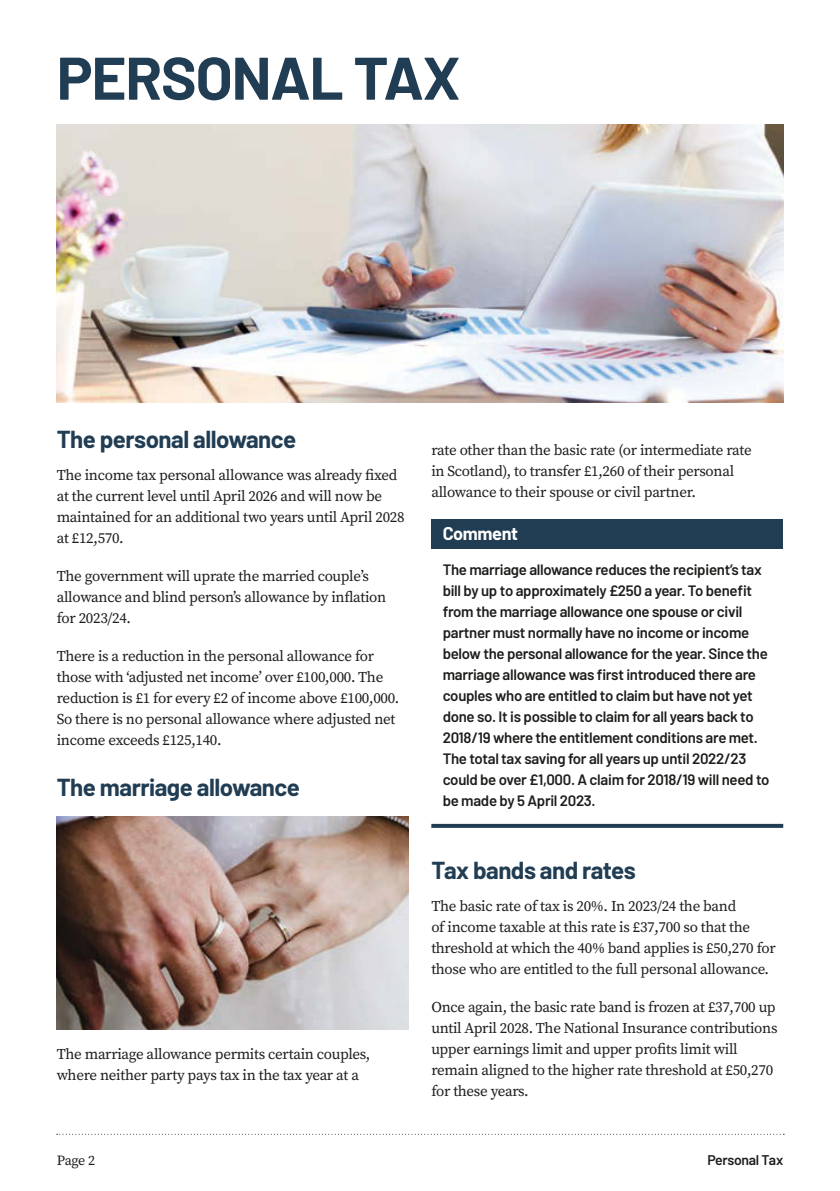
<style>
.page{position:relative;width:840px;height:1191px;background:#fff}
.page>*{position:absolute;margin:0;border:0;box-sizing:border-box;transform-origin:0 0}
.t1{font:700 60px "Barlow";letter-spacing:-.02em;color:#213d53}
.t2{font:700 24px "Barlow";letter-spacing:-.02em;color:#213d53}
.t3{font:700 18px "Barlow";letter-spacing:-.02em;color:#fff}
.t4{font:15px/21px "Source Serif Pro";letter-spacing:-.02em;color:#1d1d1b}
.t5{font:600 15px/21px "Barlow";letter-spacing:-.02em;color:#1d1d1b}
.t6{font:600 14px "Barlow";letter-spacing:-.02em;color:#1d1d1b}
.t7{font:14px "Source Serif Pro";color:#1d1d1b}
</style>
<div class="page">
<svg style="left:57px;top:1133px;width:724px;height:1px"></svg>
<img style="left:57px;top:125px;width:725px;height:278px">
<div style="left:431px;top:519px;width:351px;height:29px;background:#213d53"></div>
<svg style="left:431px;top:824px;width:351px;height:4px"></svg>
<img style="left:57px;top:816px;width:351px;height:213px">
<h1 class="t1" style="left:57px;top:34px;width:405px">PERSONAL TAX</h1>
<h2 class="t2" style="left:57px;top:421px;width:241px">The personal allowance</h2>
<p class="t4" style="left:57px;top:464px;width:349px">The income tax personal allowance was already fixed at the current level until April 2026 and will now be maintained for an additional two years until April 2028 at £12,570.</p>
<p class="t4" style="left:57px;top:565px;width:331px">The government will uprate the married couple’s allowance and blind person’s allowance by inflation for 2023/24.</p>
<p class="t4" style="left:57px;top:645px;width:344px">There is a reduction in the personal allowance for those with ‘adjusted net income’ over £100,000. The reduction is £1 for every £2 of income above £100,000.<br>So there is no personal allowance where adjusted net income exceeds £125,140.</p>
<h2 class="t2" style="left:57px;top:769px;width:244px">The marriage allowance</h2>
<p class="t4" style="left:57px;top:1043px;width:315px">The marriage allowance permits certain couples, where neither party pays tax in the tax year at a</p>
<p class="t4" style="left:431px;top:439px;width:322px">rate other than the basic rate (or intermediate rate in Scotland), to transfer £1,260 of their personal allowance to their spouse or civil partner.</p>
<p class="t3" style="left:442px;top:520px;width:77px">Comment</p>
<p class="t5" style="left:442px;top:558px;width:328px">The marriage allowance reduces the recipient’s tax bill by up to approximately £250 a year. To benefit from the marriage allowance one spouse or civil partner must normally have no income or income below the personal allowance for the year. Since the marriage allowance was first introduced there are couples who are entitled to claim but have not yet done so. It is possible to claim for all years back to 2018/19 where the entitlement conditions are met.<br>The total tax saving for all years up until 2022/23 could be over £1,000. A claim for 2018/19 will need to be made by 5 April 2023.</p>
<h2 class="t2" style="left:431px;top:852px;width:206px">Tax bands and rates</h2>
<p class="t4" style="left:431px;top:895px;width:346px">The basic rate of tax is 20%. In 2023/24 the band<br>of income taxable at this rate is £37,700 so that the threshold at which the 40% band applies is £50,270 for those who are entitled to the full personal allowance.</p>
<p class="t4" style="left:431px;top:996px;width:347px">Once again, the basic rate band is frozen at £37,700 up until April 2028. The National Insurance contributions upper earnings limit and upper profits limit will remain aligned to the higher rate threshold at £50,270 for these years.</p>
<p class="t7" style="left:57px;top:1150px;width:40px">Page 2</p>
<p class="t6" style="left:707px;top:1149px;width:77px">Personal Tax</p>
</div>
